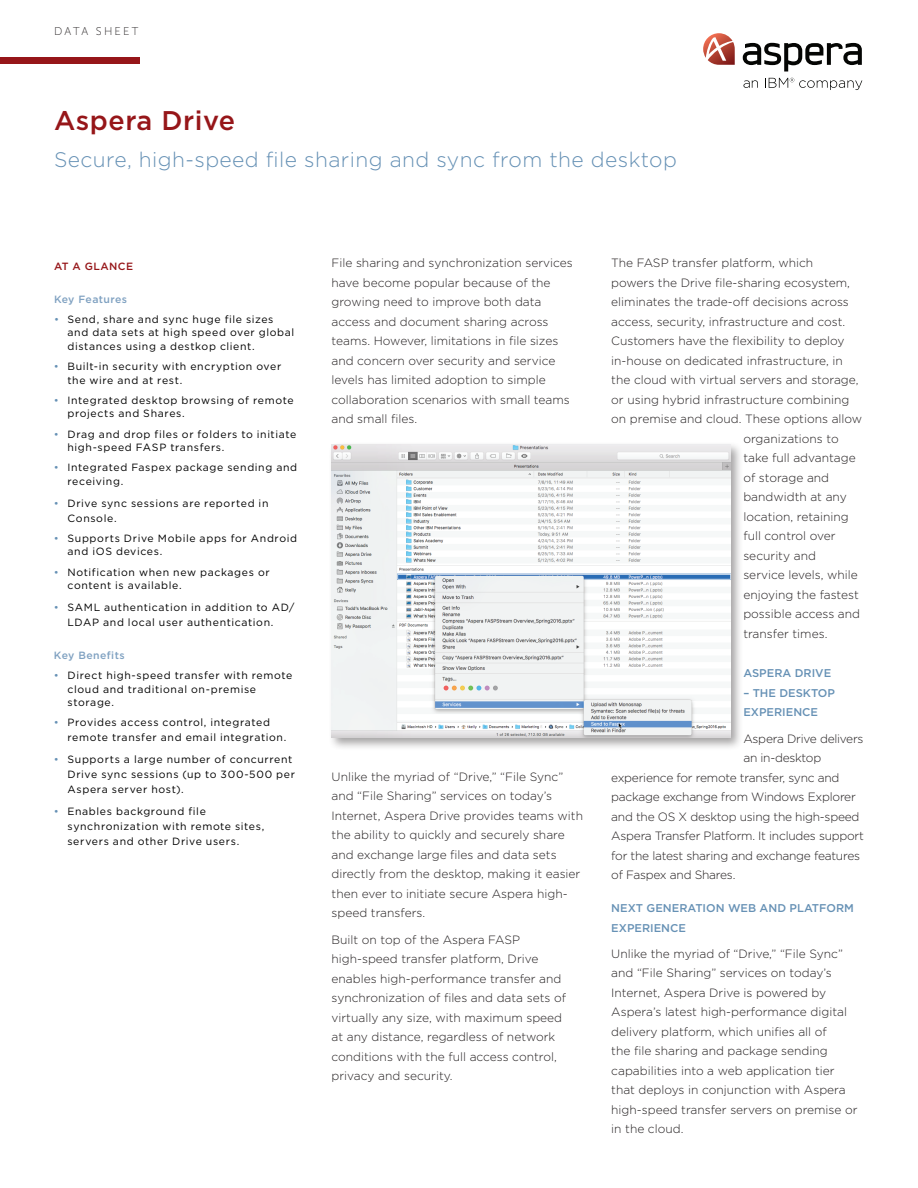
<style>
.page{position:relative;width:918px;height:1188px;background:#fff}
.page>*{position:absolute;margin:0;border:0;box-sizing:border-box;transform-origin:0 0}
.t1{font:500 27px "Gotham";letter-spacing:.02em;color:#961619}
.t2{font:300 21px "Gotham";letter-spacing:.02em;color:#6691b5}
.t3{font:300 12px/19.5px "Gotham";color:#231f20}
.t4{font:300 12px "Gotham";letter-spacing:-.02em;color:#231f20}
.t5{font:500 11.25px/19.5px "Gotham";color:#6691b5}
.t6{font:11.25px "Museo Sans 100";letter-spacing:.2em;color:#231f20}
.t7{font:10.5px/13.5px "Gotham";letter-spacing:.06em;color:#000}
.t8{font:500 10.5px "Gotham";letter-spacing:.04em;color:#7fa1c1}
.t9{font:500 10.5px "Gotham";letter-spacing:.04em;color:#961619}
.s1{color:#6691b5}
</style>
<div class="page">
<div style="left:0;top:58px;width:139px;height:6px;background:#961619"></div>
<svg style="left:703px;top:33px;width:32px;height:32px"></svg>
<svg style="left:743px;top:43px;width:119px;height:29px"></svg>
<svg style="left:743px;top:80px;width:15px;height:8px"></svg>
<svg style="left:765px;top:78px;width:97px;height:12px"></svg>
<div style="left:328px;top:441px;width:415px;height:309px;background:#231f20;opacity:.41"></div>
<img style="left:332px;top:444px;width:398px;height:294px">
<p class="t6" style="left:54px;top:25px;width:86px">DATA SHEET</p>
<h1 class="t1" style="left:54px;top:105px;width:183px">Aspera Drive</h1>
<h2 class="t2" style="left:54px;top:146px;width:625px">Secure, high-speed file sharing and sync from the desktop</h2>
<p class="t9" style="left:54px;top:260px;width:81px">AT A GLANCE</p>
<p class="t8" style="left:54px;top:293px;width:75px">Key Features</p>
<p class="t7" style="left:68px;top:312px;width:228px;text-indent:-14px"><span class="s1">•</span> Send, share and sync huge file sizes and data sets at high speed over global distances using a destkop client.</p>
<p class="t7" style="left:68px;top:359px;width:215px;text-indent:-14px"><span class="s1">•</span> Built-in security with encryption over the wire and at rest.</p>
<p class="t7" style="left:68px;top:393px;width:228px;text-indent:-14px"><span class="s1">•</span> Integrated desktop browsing of remote projects and Shares.</p>
<p class="t7" style="left:68px;top:427px;width:230px;text-indent:-14px"><span class="s1">•</span> Drag and drop files or folders to initiate high-speed FASP transfers.</p>
<p class="t7" style="left:68px;top:461px;width:231px;text-indent:-14px"><span class="s1">•</span> Integrated Faspex package sending and receiving.</p>
<p class="t7" style="left:68px;top:495px;width:202px;line-height:15px;text-indent:-14px"><span class="s1">•</span> Drive sync sessions are reported in<br>Console.</p>
<p class="t7" style="left:68px;top:531px;width:231px;text-indent:-14px"><span class="s1">•</span> Supports Drive Mobile apps for Android and iOS devices.</p>
<p class="t7" style="left:68px;top:565px;width:204px;text-indent:-14px"><span class="s1">•</span> Notification when new packages or content is available.</p>
<p class="t7" style="left:68px;top:599px;width:228px;line-height:15px;text-indent:-14px"><span class="s1">•</span> SAML authentication in addition to AD/<br>LDAP and local user authentication.</p>
<p class="t8" style="left:54px;top:649px;width:72px">Key Benefits</p>
<p class="t7" style="left:68px;top:668px;width:226px;text-indent:-14px"><span class="s1">•</span> Direct high-speed transfer with remote cloud and traditional on-premise storage.</p>
<p class="t7" style="left:68px;top:715px;width:220px;line-height:15px;text-indent:-14px"><span class="s1">•</span> Provides access control, integrated remote transfer and email integration.</p>
<p class="t7" style="left:68px;top:752px;width:229px;line-height:15px;text-indent:-14px"><span class="s1">•</span> Supports a large number of concurrent<br>Drive sync sessions (up to 300-500 per<br>Aspera server host).</p>
<p class="t7" style="left:68px;top:803px;width:198px;line-height:15px;text-indent:-14px"><span class="s1">•</span> Enables background file synchronization with remote sites, servers and other Drive users.</p>
<p class="t3" style="left:332px;top:253px;width:243px">File sharing and synchronization services have become popular because of the growing need to improve both data access and document sharing across teams. However, limitations in file sizes and concern over security and service levels has limited adoption to simple collaboration scenarios with small teams and small files.</p>
<p class="t3" style="left:332px;top:767px;width:253px">Unlike the myriad of “Drive,” “File Sync” and “File Sharing” services on today’s Internet, Aspera Drive provides teams with the ability to quickly and securely share and exchange large files and data sets directly from the desktop, making it easier then ever to initiate secure Aspera high&shy;speed transfers.</p>
<p class="t3" style="left:332px;top:929px;width:236px">Built on top of the Aspera FASP high-speed transfer platform, Drive enables high-performance transfer and synchronization of files and data sets of virtually any size, with maximum speed at any distance, regardless of network conditions with the full access control, privacy and security.</p>
<p class="t3" style="left:611px;top:253px;width:204px">The FASP transfer platform, which</p>
<p class="t3" style="left:611px;top:272px;width:240px">powers the Drive file-sharing ecosystem,</p>
<p class="t3" style="left:611px;top:292px;width:239px">eliminates the trade-off decisions across</p>
<p class="t3" style="left:611px;top:311px;width:236px">access, security, infrastructure and cost.</p>
<p class="t3" style="left:611px;top:331px;width:235px">Customers have the flexibility to deploy</p>
<p class="t3" style="left:611px;top:350px;width:233px">in-house on dedicated infrastructure, in</p>
<p class="t3" style="left:611px;top:370px;width:249px">the cloud with virtual servers and storage,</p>
<p class="t3" style="left:611px;top:389px;width:240px">or using hybrid infrastructure combining</p>
<p class="t3" style="left:611px;top:409px;width:252px">on premise and cloud. These options allow</p>
<p class="t3" style="left:743px;top:428px;width:97px">organizations to</p>
<p class="t3" style="left:743px;top:448px;width:114px">take full advantage</p>
<p class="t3" style="left:743px;top:467px;width:87px">of storage and</p>
<p class="t3" style="left:743px;top:487px;width:105px">bandwidth at any</p>
<p class="t3" style="left:743px;top:506px;width:107px">location, retaining</p>
<p class="t3" style="left:743px;top:526px;width:94px">full control over</p>
<p class="t3" style="left:743px;top:545px;width:74px">security and</p>
<p class="t3" style="left:743px;top:565px;width:116px">service levels, while</p>
<p class="t3" style="left:743px;top:584px;width:117px">enjoying the fastest</p>
<p class="t3" style="left:743px;top:604px;width:118px">possible access and</p>
<p class="t3" style="left:743px;top:623px;width:86px">transfer times.</p>
<p class="t5" style="left:743px;top:663px;width:89px">ASPERA DRIVE</p>
<p class="t5" style="left:743px;top:683px;width:93px">– THE DESKTOP<br>EXPERIENCE</p>
<p class="t4" style="left:743px;top:731px;width:122px">Aspera Drive delivers</p>
<p class="t4" style="left:743px;top:750px;width:79px">an in-desktop</p>
<p class="t4" style="left:611px;top:770px;width:230px">experience for remote transfer, sync and</p>
<p class="t4" style="left:611px;top:789px;width:246px">package exchange from Windows Explorer</p>
<p class="t4" style="left:611px;top:809px;width:250px">and the OS X desktop using the high-speed</p>
<p class="t4" style="left:611px;top:828px;width:254px">Aspera Transfer Platform. It includes support</p>
<p class="t4" style="left:611px;top:848px;width:250px">for the latest sharing and exchange features</p>
<p class="t4" style="left:611px;top:867px;width:126px">of Faspex and Shares.</p>
<p class="t5" style="left:611px;top:898px;width:244px">NEXT GENERATION WEB AND PLATFORM<br>EXPERIENCE</p>
<p class="t3" style="left:611px;top:944px;width:248px">Unlike the myriad of “Drive,” “File Sync” and “File Sharing” services on today’s Internet, Aspera Drive is powered by Aspera’s latest high-performance digital delivery platform, which unifies all of<br>the file sharing and package sending capabilities into a web application tier that deploys in conjunction with Aspera high-speed transfer servers on premise or in the cloud.</p>
</div>
